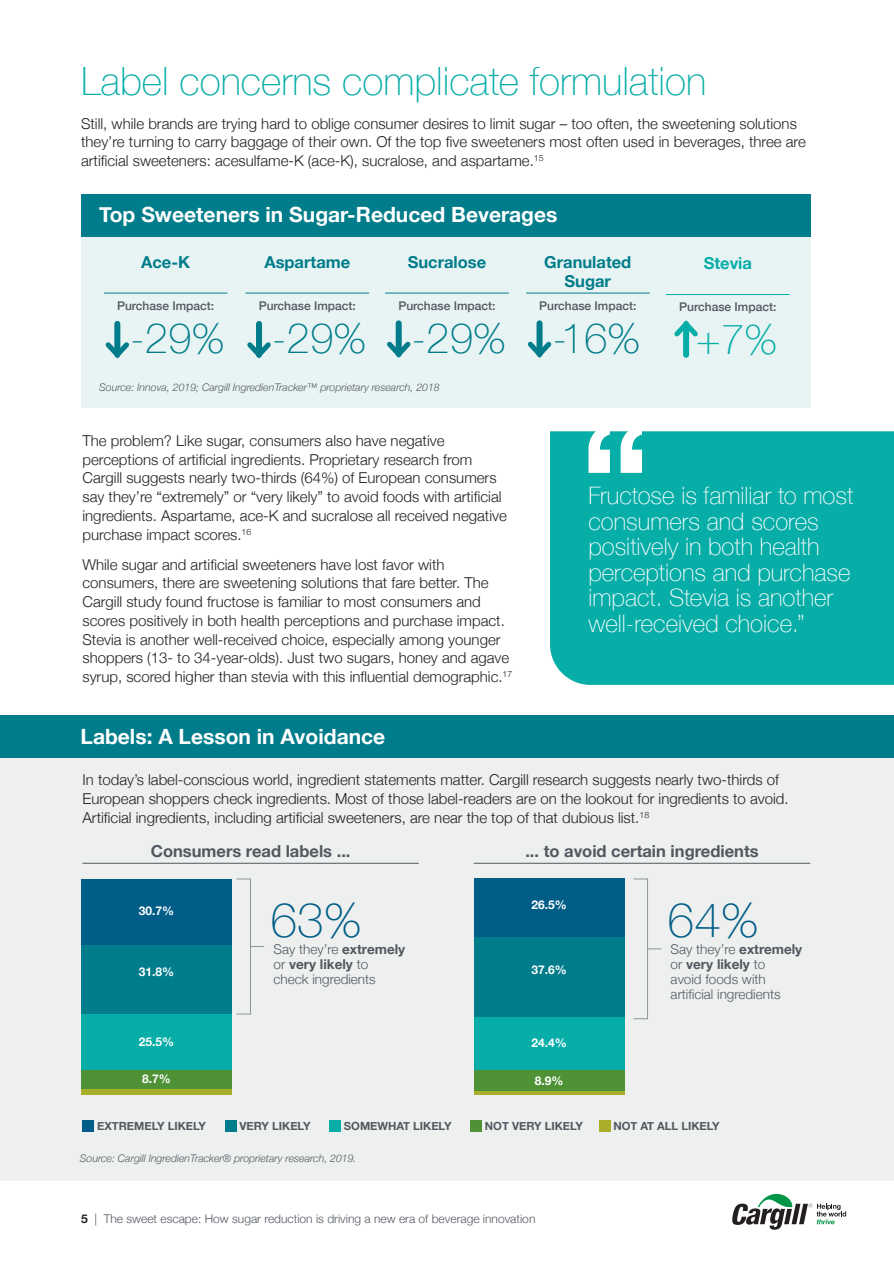
<style>
.page{position:relative;width:894px;height:1263px;background:#fff}
.page>*{position:absolute;margin:0;border:0;box-sizing:border-box;transform-origin:0 0}
.body{font:100 48px "Helvetica Neue";color:#005d87}
.head{font:100 42px "Helvetica Neue";color:#007c8a}
.head-2{font:100 42px "Helvetica Neue";color:#07ada7}
.head-3{font:100 39px "Helvetica Neue";color:#07ada7}
.head-4{font:100 24px/25.5px "Helvetica Neue";color:#fff}
.body-2{font:700 21px "Helvetica Neue";color:#fff}
.head-5{font:700 16.5px "Helvetica Neue";color:#535860}
.body-3{font:700 16.5px/18.8px "Helvetica Neue";color:#007c8a;text-align:center}
.body-4{font:700 16.5px "Helvetica Neue";color:#07ada7}
.body-5{font:300 15px/18.8px "Helvetica Neue";color:#231f20}
.body-6{font:300 13.5px/15px "Helvetica Neue";color:#535860}
.body-7{font:500 12px "Helvetica Neue";color:#535860}
.t1{font:300 12px "Helvetica Neue";color:#535860}
.head-6{font:700 12px "Helvetica Neue";color:#fff}
.head-7{font:700 11.25px "Helvetica Neue";color:#535860}
.FOOTNOTES{font:italic 300 10.5px "Helvetica Neue";color:#535860}
.s1{font-weight:700}
.s2{font-weight:700;color:#231f20}
</style>
<div class="page">
<svg style="left:732px;top:1193px;width:113px;height:36px"></svg>
<div style="left:0;top:723px;width:893px;height:457px;background:#eeefef"></div>
<div style="left:550px;top:431px;width:343px;height:254px;background:#07ada7"></div>
<div style="left:81px;top:194px;width:729px;height:214px;background:#e8f4f4"></div>
<div style="left:82px;top:194px;width:728px;height:42px;background:#007c8a"></div>
<hr style="left:104px;top:293px;width:123px;height:1px;background:#007c8a">
<div style="left:114px;top:324px;width:6px;height:31px;background:#007c8a"></div>
<svg style="left:105px;top:337px;width:24px;height:22px"></svg>
<hr style="left:245px;top:293px;width:124px;height:1px;background:#007c8a">
<div style="left:256px;top:324px;width:6px;height:31px;background:#007c8a"></div>
<svg style="left:247px;top:342px;width:24px;height:17px"></svg>
<hr style="left:385px;top:293px;width:123px;height:1px;background:#007c8a">
<div style="left:395px;top:323px;width:6px;height:31px;background:#007c8a"></div>
<svg style="left:387px;top:337px;width:24px;height:21px"></svg>
<hr style="left:526px;top:293px;width:123px;height:1px;background:#007c8a">
<div style="left:536px;top:323px;width:6px;height:31px;background:#007c8a"></div>
<svg style="left:527px;top:337px;width:25px;height:21px"></svg>
<hr style="left:665px;top:294px;width:124px;height:1px;background:#07ada7">
<svg style="left:683px;top:341px;width:5px;height:14px"></svg>
<svg style="left:674px;top:320px;width:24px;height:21px"></svg>
<svg style="left:588px;top:431px;width:53px;height:42px"></svg>
<div style="left:82px;top:1119px;width:12px;height:12px;background:#005d87"></div>
<div style="left:225px;top:1119px;width:11px;height:12px;background:#007c8a"></div>
<div style="left:329px;top:1119px;width:12px;height:12px;background:#07ada7"></div>
<div style="left:470px;top:1119px;width:11px;height:12px;background:#4f9236"></div>
<div style="left:598px;top:1119px;width:12px;height:12px;background:#a8ad2a"></div>
<hr style="left:82px;top:863px;width:336px;height:1px;background:#535860">
<hr style="left:473px;top:863px;width:336px;height:1px;background:#535860">
<div style="left:81px;top:1088px;width:151px;height:7px;background:#a8ad2a"></div>
<div style="left:81px;top:1069px;width:151px;height:19px;background:#4f9236"></div>
<div style="left:81px;top:1013px;width:151px;height:56px;background:#07ada7"></div>
<div style="left:81px;top:944px;width:151px;height:69px;background:#007c8a"></div>
<div style="left:81px;top:879px;width:151px;height:65px;background:#005d87"></div>
<div style="left:473px;top:1016px;width:151px;height:62px;background:#07ada7"></div>
<svg style="left:474px;top:1090px;width:150px;height:4px"></svg>
<div style="left:473px;top:1070px;width:151px;height:20px;background:#4f9236"></div>
<div style="left:473px;top:878px;width:151px;height:63px;background:#005d87"></div>
<div style="left:473px;top:937px;width:151px;height:79px;background:#007c8a"></div>
<svg style="left:250px;top:946px;width:14px;height:1px"></svg>
<svg style="left:647px;top:948px;width:14px;height:1px"></svg>
<div style="left:0;top:715px;width:893px;height:43px;background:#007c8a"></div>
<p class="head-3" style="left:81px;top:51px;width:626px">Label concerns complicate formulation</p>
<p class="body-5" style="left:81px;top:113px;width:726px">Still, while brands are trying hard to oblige consumer desires to limit sugar – too often, the sweetening solutions they’re turning to carry baggage of their own. Of the top five sweeteners most often used in beverages, three are artificial sweeteners: acesulfame-K (ace-K), sucralose, and aspartame.<sup>15</sup></p>
<p class="body-2" style="left:99px;top:198px;width:459px">Top Sweeteners in Sugar-Reduced Beverages</p>
<p class="body-3" style="left:141px;top:253px;width:50px">Ace-K</p>
<p class="body-7" style="left:117px;top:296px;width:99px">Purchase Impact:</p>
<p class="head" style="left:130px;top:306px;width:96px">-29%</p>
<p class="body-3" style="left:264px;top:253px;width:87px">Aspartame</p>
<p class="body-7" style="left:258px;top:296px;width:99px">Purchase Impact:</p>
<p class="head" style="left:272px;top:306px;width:96px">-29%</p>
<p class="body-3" style="left:407px;top:253px;width:80px">Sucralose</p>
<p class="body-7" style="left:398px;top:296px;width:99px">Purchase Impact:</p>
<p class="head" style="left:411px;top:306px;width:96px">-29%</p>
<p class="FOOTNOTES" style="left:99px;top:379px;width:342px">Source: Innova, 2019; Cargill IngredienTracker™ proprietary research, 2018</p>
<p class="body-3" style="left:544px;top:253px;width:89px">Granulated<br>Sugar</p>
<p class="body-7" style="left:539px;top:296px;width:99px">Purchase Impact:</p>
<p class="head" style="left:552px;top:306px;width:89px">-16%</p>
<p class="body-4" style="left:703px;top:250px;width:50px">Stevia</p>
<p class="body-7" style="left:679px;top:297px;width:99px">Purchase Impact:</p>
<p class="head-2" style="left:695px;top:307px;width:83px">+7%</p>
<p class="body-5" style="left:82px;top:430px;width:426px">The problem? Like sugar, consumers also have negative perceptions of artificial ingredients. Proprietary research from Cargill suggests nearly two-thirds (64%) of European consumers say they’re “extremely” or “very likely” to avoid foods with artificial ingredients. Aspartame, ace-K and sucralose all received negative purchase impact scores.<sup>16</sup></p>
<p class="body-5" style="left:82px;top:554px;width:431px">While sugar and artificial sweeteners have lost favor with consumers, there are sweetening solutions that fare better. The Cargill study found fructose is familiar to most consumers and scores positively in both health perceptions and purchase impact.<br>Stevia is another well-received choice, especially among younger shoppers (13- to 34-year-olds). Just two sugars, honey and agave syrup, scored higher than stevia with this influential demographic.<sup>17</sup></p>
<p class="body-2" style="left:80px;top:719px;width:306px">Labels: A Lesson in Avoidance</p>
<p class="head-4" style="left:588px;top:482px;width:266px">Fructose is familiar to most consumers and scores positively in both health perceptions and purchase impact. Stevia is another well-received choice.”</p>
<p class="body-5" style="left:82px;top:769px;width:707px">In today’s label-conscious world, ingredient statements matter. Cargill research suggests nearly two-thirds of<br>European shoppers check ingredients. Most of those label-readers are on the lookout for ingredients to avoid.<br>Artificial ingredients, including artificial sweeteners, are near the top of that dubious list.<sup>18</sup></p>
<p class="head-5" style="left:151px;top:838px;width:201px">Consumers read labels ...</p>
<p class="head-5" style="left:525px;top:838px;width:235px">... to avoid certain ingredients</p>
<p class="head-6" style="left:139px;top:901px;width:37px">30.7%</p>
<p class="body" style="left:270px;top:883px;width:92px">63%</p>
<p class="head-6" style="left:531px;top:895px;width:37px">26.5%</p>
<p class="body" style="left:667px;top:883px;width:92px">64%</p>
<p class="head-6" style="left:139px;top:962px;width:37px">31.8%</p>
<p class="body-6" style="left:273px;top:940px;width:133px">Say they’re <span class="s1">extremely </span>or <span class="s1">very likely</span> to check ingredients</p>
<p class="head-6" style="left:531px;top:960px;width:37px">37.6%</p>
<p class="body-6" style="left:670px;top:940px;width:133px">Say they’re <span class="s1">extremely </span>or <span class="s1">very likely</span> to<br>avoid foods with artificial ingredients</p>
<p class="head-6" style="left:139px;top:1032px;width:37px">25.5%</p>
<p class="head-6" style="left:142px;top:1068px;width:30px">8.7%</p>
<p class="head-6" style="left:531px;top:1033px;width:37px">24.4%</p>
<p class="head-6" style="left:534px;top:1071px;width:30px">8.9%</p>
<p class="head-7" style="left:97px;top:1117px;width:110px">EXTREMELY LIKELY</p>
<p class="head-7" style="left:239px;top:1117px;width:73px">VERY LIKELY</p>
<p class="head-7" style="left:344px;top:1117px;width:109px">SOMEWHAT LIKELY</p>
<p class="head-7" style="left:484px;top:1117px;width:100px">NOT VERY LIKELY</p>
<p class="head-7" style="left:613px;top:1117px;width:108px">NOT AT ALL LIKELY</p>
<p class="FOOTNOTES" style="left:80px;top:1150px;width:278px">Source: Cargill IngredienTracker® proprietary research, 2019.</p>
<p class="t1" style="left:81px;top:1209px;width:455px"><span class="s2">5</span> | The sweet escape: How sugar reduction is driving a new era of beverage innovation</p>
</div>
